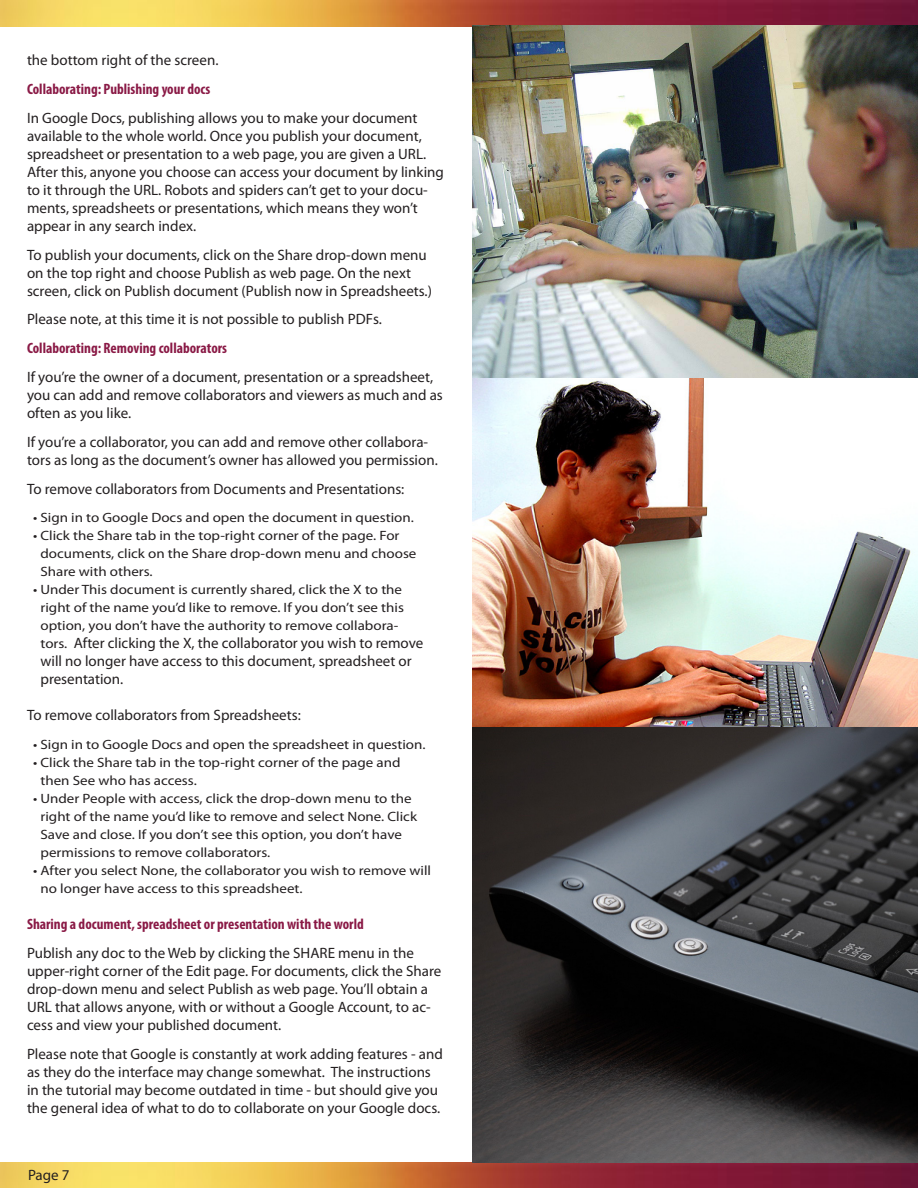
<style>
.page{position:relative;width:918px;height:1188px;background:#fff}
.page>*{position:absolute;margin:0;border:0;box-sizing:border-box;transform-origin:0 0}
.Paragraph_Text_-_Spa{font:15px/18px "Myriad Pro";color:#231f20}
.Paragraph_Text_-_Spa-2{font:700 condensed 15px "Myriad Pro";color:#8a1a46}
.Bullets{font:15px/18px "Myriad Pro";color:#231f20}
.Bullets-2{font:13.5px/18px "Myriad Pro";color:#231f20;scale:1.11 1}
.s1{font-size:13.5px}
</style>
<div class="page">
<img style="left:0;top:0;width:918px;height:27px">
<img style="left:0;top:1162px;width:918px;height:26px">
<img style="left:472px;top:26px;width:446px;height:702px">
<img style="left:472px;top:728px;width:446px;height:435px">
<p class="Paragraph_Text_-_Spa" style="left:27px;top:51px;width:193px">the bottom right of the screen.</p>
<p class="Paragraph_Text_-_Spa-2" style="left:27px;top:80px;width:185px">Collaborating: Publishing your docs</p>
<p class="Paragraph_Text_-_Spa" style="left:27px;top:109px;width:418px">In Google Docs, publishing allows you to make your document available to the whole world. Once you publish your document, spreadsheet or presentation to a web page, you are given a URL.<br>After this, anyone you choose can access your document by linking to it through the URL. Robots and spiders can’t get to your docu&shy;ments, spreadsheets or presentations, which means they won’t appear in any search index.</p>
<p class="Paragraph_Text_-_Spa" style="left:27px;top:245px;width:406px">To publish your documents, click on the Share drop-down menu on the top right and choose Publish as web page. On the next screen, click on Publish document (Publish now in Spreadsheets.)</p>
<p class="Paragraph_Text_-_Spa" style="left:27px;top:310px;width:356px">Please note, at this time it is not possible to publish PDFs.</p>
<p class="Paragraph_Text_-_Spa-2" style="left:27px;top:339px;width:202px">Collaborating: Removing collaborators</p>
<p class="Paragraph_Text_-_Spa" style="left:27px;top:368px;width:417px">If you’re the owner of a document, presentation or a spreadsheet, you can add and remove collaborators and viewers as much and as often as you like.</p>
<p class="Paragraph_Text_-_Spa" style="left:27px;top:433px;width:412px">If you’re a collaborator, you can add and remove other collabora&shy;tors as long as the document’s owner has allowed you permission.</p>
<p class="Paragraph_Text_-_Spa" style="left:27px;top:479px;width:379px">To remove collaborators from Documents and Presentations:</p>
<p class="Bullets-2" style="left:33px;top:509px;width:345px">• Sign in to Google Docs and open the document in question.</p>
<p class="Bullets-2" style="left:40px;top:527px;width:340px;text-indent:-8px">• Click the Share tab in the top-right corner of the page. For documents, click on the Share drop-down menu and choose<br>Share with others.</p>
<p class="Bullets-2" style="left:33px;top:581px;width:336px;text-align:center">• Under This document is currently shared, click the X to the right of the name you’d like to remove. If you don’t see this option, you don’t have the authority to remove collabora-</p>
<p class="Bullets" style="left:40px;top:634px;width:384px"><span class="s1">tors.</span> After clicking the X, the collaborator you wish to remove will no longer have access to this document, spreadsheet or presentation.</p>
<p class="Paragraph_Text_-_Spa" style="left:27px;top:706px;width:275px">To remove collaborators from Spreadsheets:</p>
<p class="Bullets-2" style="left:33px;top:736px;width:355px">• Sign in to Google Docs and open the spreadsheet in question.</p>
<p class="Bullets-2" style="left:40px;top:754px;width:326px;text-indent:-8px">• Click the Share tab in the top-right corner of the page and then See who has access.</p>
<p class="Bullets-2" style="left:40px;top:790px;width:341px;text-indent:-8px">• Under People with access, click the drop-down menu to the right of the name you’d like to remove and select None. Click Save and close. If you don’t see this option, you don’t have permissions to remove collaborators.</p>
<p class="Bullets-2" style="left:40px;top:862px;width:353px;text-indent:-8px">• After you select None, the collaborator you wish to remove will no longer have access to this spreadsheet.</p>
<p class="Paragraph_Text_-_Spa-2" style="left:27px;top:915px;width:338px">Sharing a document, spreadsheet or presentation with the world</p>
<p class="Paragraph_Text_-_Spa" style="left:27px;top:944px;width:416px">Publish any doc to the Web by clicking the SHARE menu in the upper-right corner of the Edit page. For documents, click the Share drop-down menu and select Publish as web page. You’ll obtain a URL that allows anyone, with or without a Google Account, to ac&shy;cess and view your published document.</p>
<p class="Paragraph_Text_-_Spa" style="left:27px;top:1045px;width:417px">Please note that Google is constantly at work adding features - and as they do the interface may change somewhat. The instructions in the tutorial may become outdated in time - but should give you the general idea of what to do to collaborate on your Google docs.</p>
<p class="Paragraph_Text_-_Spa" style="left:28px;top:1166px;width:43px">Page 7</p>
</div>
